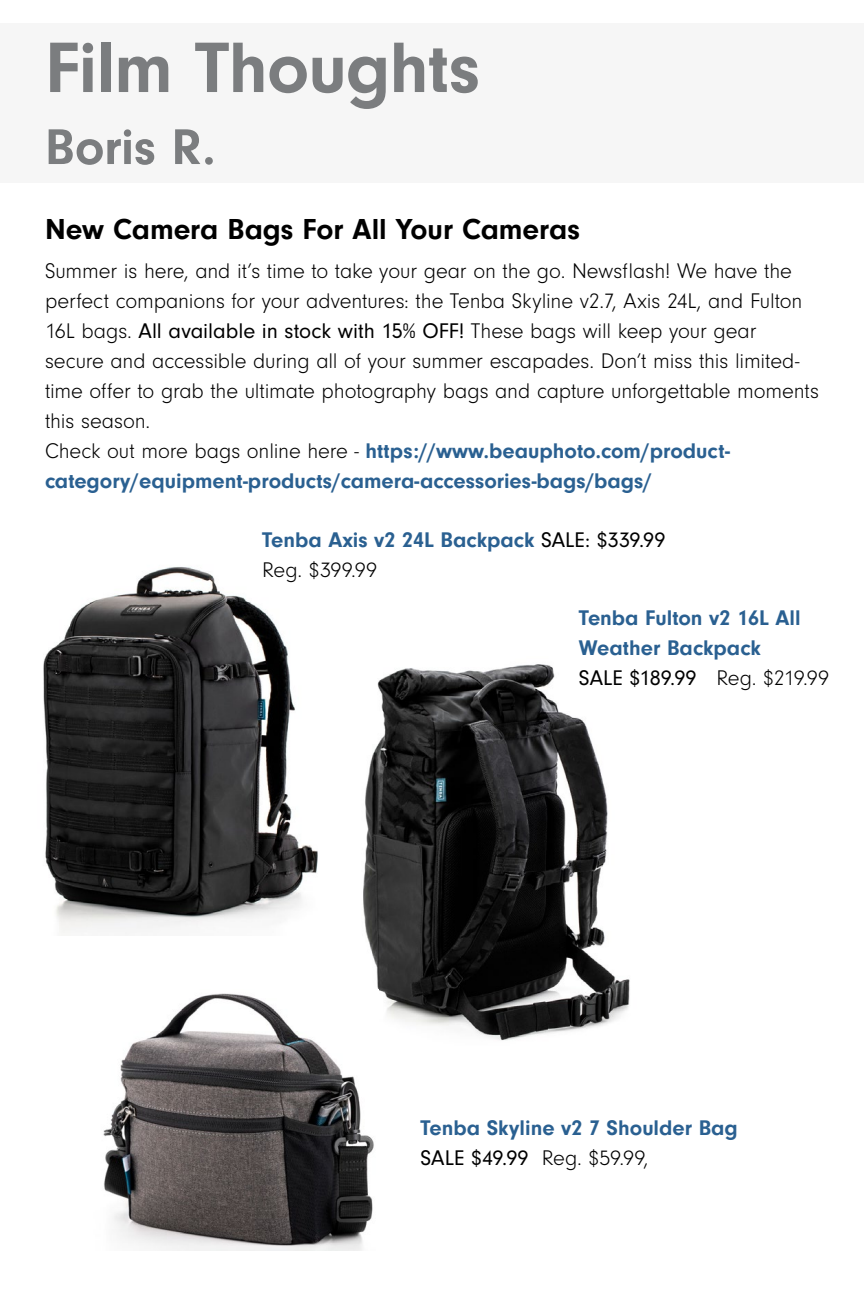
<style>
.page{position:relative;width:864px;height:1296px;background:#fff}
.page>*{position:absolute;margin:0;border:0;box-sizing:border-box;transform-origin:0 0}
.t1{font:700 74px "Neuzeit Gro";letter-spacing:-.01em;color:#7b7d7f}
.t2{font:700 52px "Neuzeit Gro";letter-spacing:-.005em;color:#7b7d7f}
.t3{font:700 30px "Neuzeit Gro";color:#000}
.t4{font:300 22px/30px "Neuzeit Gro";letter-spacing:-.005em;color:#000}
.t5{font:700 22px/30px "Neuzeit Gro";color:#2a6091}
.s1{font-weight:400}
.s2{font-weight:700;color:#2a6091}
.s3{font-weight:400;color:#000}
.s4{font-weight:300;color:#000}
</style>
<div class="page">
<div style="left:0;top:23px;width:864px;height:160px;background:#f6f6f6"></div>
<img style="left:43px;top:567px;width:275px;height:367px">
<img style="left:363px;top:664px;width:267px;height:377px">
<img style="left:103px;top:990px;width:275px;height:261px">
<h1 class="t1" style="left:45px;top:26px;width:437px">Film Thoughts</h1>
<h2 class="t2" style="left:45px;top:118px;width:172px">Boris R.</h2>
<h3 class="t3" style="left:45px;top:213px;width:537px">New Camera Bags For All Your Cameras</h3>
<p class="t4" style="left:45px;top:257px;width:776px">Summer is here, and it’s time to take your gear on the go. Newsflash! We have the perfect companions for your adventures: the Tenba Skyline v2.7, Axis 24L, and Fulton 16L bags. <span class="s1">All available in stock with 15% OFF!</span> These bags will keep your gear secure and accessible during all of your summer escapades. Don’t miss this limited&shy;time offer to grab the ultimate photography bags and capture unforgettable moments this season.<br>Check out more bags online here - <span class="s2">https://www.beauphoto.com/product&shy;category/equipment-products/camera-accessories-bags/bags/</span></p>
<p class="t5" style="left:262px;top:525px;width:405px">Tenba Axis v2 24L Backpack <span class="s3">SALE: $339.99<br></span><span class="s4">Reg. $399.99</span></p>
<p class="t5" style="left:579px;top:603px;width:252px">Tenba Fulton v2 16L All<br>Weather Backpack<br><span class="s3">SALE $189.99</span> <span class="s4">Reg. $219.99</span></p>
<p class="t5" style="left:420px;top:1113px;width:319px">Tenba Skyline v2 7 Shoulder Bag<br><span class="s3">SALE $49.99</span> <span class="s4">Reg. $59.99,</span></p>
</div>
